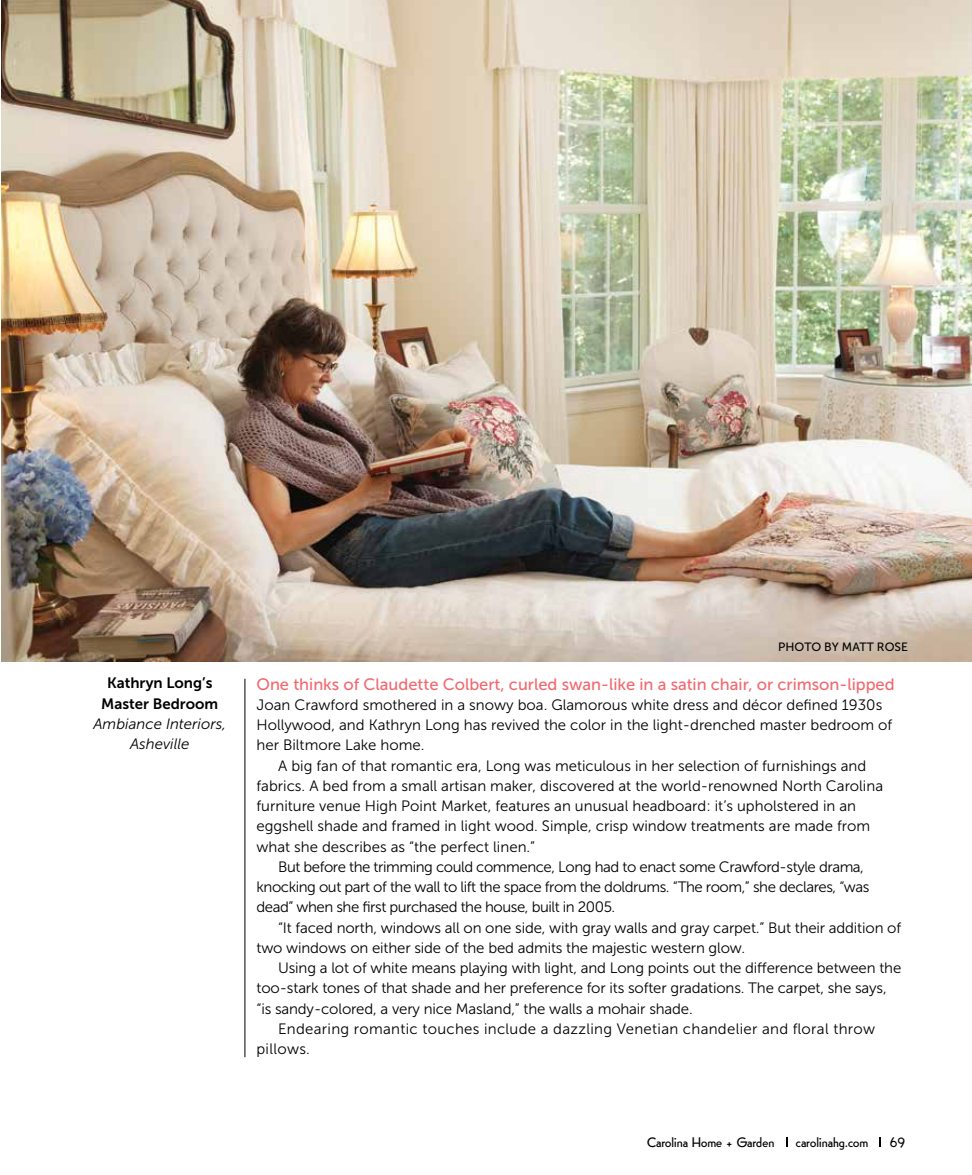
<style>
.page{position:relative;width:972px;height:1175px;background:#fff}
.page>*{position:absolute;margin:0;border:0;box-sizing:border-box;transform-origin:0 0}
.t1{font:16.5px "Museo Sans 500";color:#f16970}
.t2{font:15px "Museo Sans 300";letter-spacing:-.005em;color:#000}
.t3{font:15px "Museo Sans 300";letter-spacing:-.03em;color:#000}
.t4{font:15px "Museo Sans 300";letter-spacing:.02em;color:#000}
.t5{font:italic 15px/20.2px "Museo Sans 300";color:#000;text-align:center}
.t6{font:15px/20.2px "Museo Sans 700";color:#000;text-align:center}
.t7{font:500 13.5px "Bernhard Gothic SG";letter-spacing:-.005em;color:#000}
.t8{font:12px "Museo Sans 500";color:#000}
</style>
<div class="page">
<img style="left:2px;top:0;width:970px;height:662px">
<hr style="left:245px;top:678px;width:1px;height:379px;background:#000">
<p class="t6" style="left:101px;top:673px;width:118px">Kathryn Long’s<br>Master Bedroom</p>
<p class="t5" style="left:93px;top:714px;width:134px">Ambiance Interiors,<br>Asheville</p>
<p class="t8" style="left:778px;top:640px;width:131px">Photo by Matt Rose</p>
<p class="t1" style="left:256px;top:675px;width:640px">One thinks of Claudette Colbert, curled swan-like in a satin chair, or crimson-lipped</p>
<p class="t2" style="left:257px;top:696px;width:627px">Joan Crawford smothered in a snowy boa. Glamorous white dress and décor defined 1930s</p>
<p class="t2" style="left:257px;top:717px;width:637px">Hollywood, and Kathryn Long has revived the color in the light-drenched master bedroom of</p>
<p class="t2" style="left:257px;top:737px;width:170px">her Biltmore Lake home.</p>
<p class="t2" style="left:278px;top:757px;width:590px">A big fan of that romantic era, Long was meticulous in her selection of furnishings and</p>
<p class="t2" style="left:257px;top:777px;width:628px">fabrics. A bed from a small artisan maker, discovered at the world-renowned North Carolina</p>
<p class="t2" style="left:257px;top:798px;width:601px">furniture venue High Point Market, features an unusual headboard: it’s upholstered in an</p>
<p class="t2" style="left:257px;top:818px;width:615px">eggshell shade and framed in light wood. Simple, crisp window treatments are made from</p>
<p class="t2" style="left:257px;top:838px;width:280px">what she describes as “the perfect linen.”</p>
<p class="t3" style="left:278px;top:858px;width:587px">But before the trimming could commence, Long had to enact some Crawford-style drama,</p>
<p class="t3" style="left:257px;top:879px;width:615px">knocking out part of the wall to lift the space from the doldrums. “The room,” she declares, “was</p>
<p class="t3" style="left:257px;top:899px;width:360px">dead” when she first purchased the house, built in 2005.</p>
<p class="t2" style="left:278px;top:919px;width:625px">“It faced north, windows all on one side, with gray walls and gray carpet.” But their addition of</p>
<p class="t2" style="left:257px;top:939px;width:490px">two windows on either side of the bed admits the majestic western glow.</p>
<p class="t2" style="left:278px;top:960px;width:625px">Using a lot of white means playing with light, and Long points out the difference between the</p>
<p class="t2" style="left:257px;top:980px;width:632px">too-stark tones of that shade and her preference for its softer gradations. The carpet, she says,</p>
<p class="t2" style="left:257px;top:1000px;width:438px">“is sandy-colored, a very nice Masland,” the walls a mohair shade.</p>
<p class="t4" style="left:278px;top:1020px;width:598px">Endearing romantic touches include a dazzling Venetian chandelier and floral throw</p>
<p class="t4" style="left:257px;top:1041px;width:55px">pillows.</p>
<p class="t7" style="left:647px;top:1132px;width:129px">Carolina Home + Garden</p>
<p class="t7" style="left:796px;top:1132px;width:74px">carolinahg.com</p>
<p class="t7" style="left:890px;top:1132px;width:17px">69</p>
</div>
